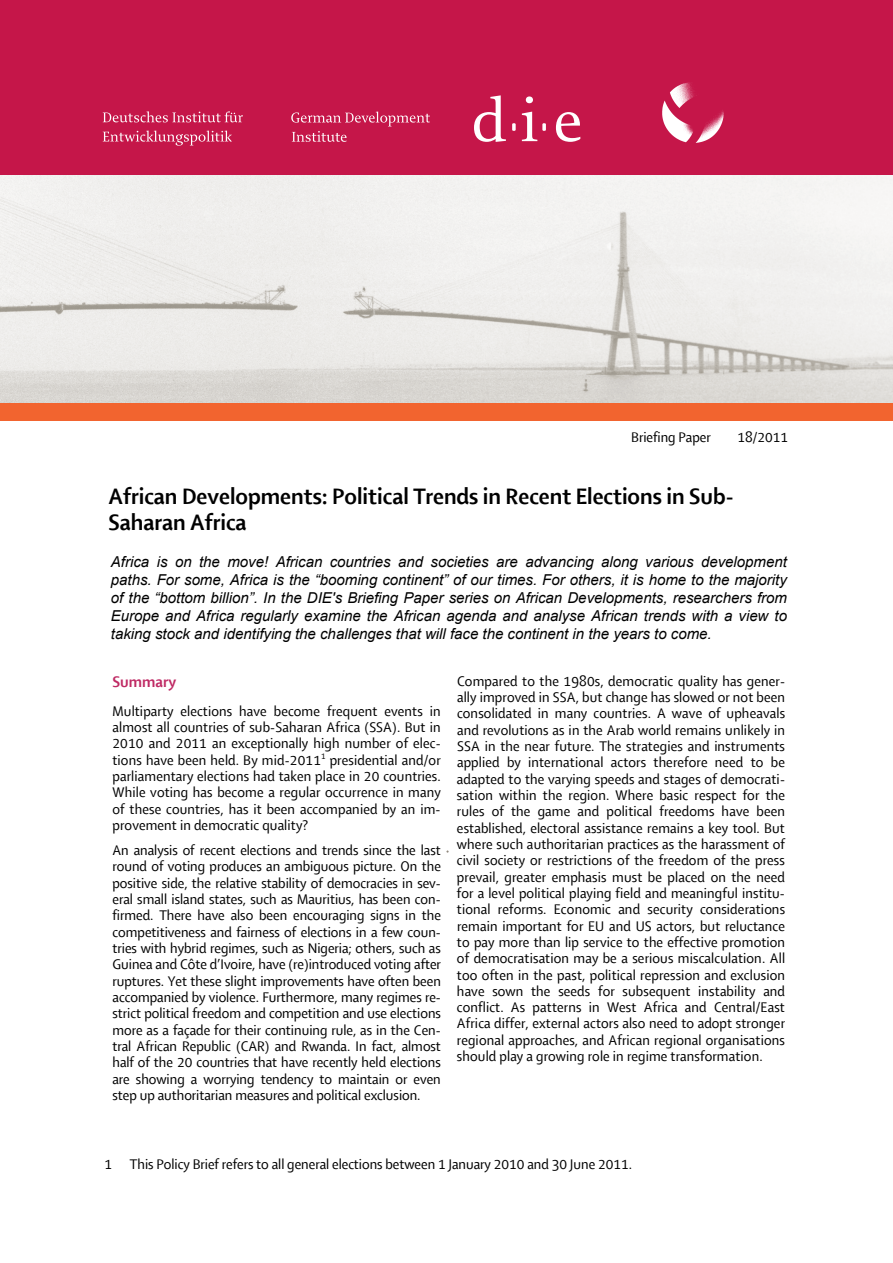
<style>
.page{position:relative;width:893px;height:1263px;background:#fff}
.page>*{position:absolute;margin:0;border:0;box-sizing:border-box;transform-origin:0 0}
.t1{font:700 24px/26px "Shaker R";color:#000}
.t2{font:700 16.5px "Shaker R";color:#bf2a64}
.t3{font:15px/16.4px "Shaker R";color:#000;text-align:justify}
.t4{font:italic 15px/18px "Arial";color:#000;text-align:justify}
</style>
<div class="page">
<img style="left:0;top:174px;width:893px;height:230px">
<div style="left:0;top:0;width:893px;height:174px;background:#c51649"></div>
<svg style="left:512px;top:123px;width:4px;height:8px"></svg>
<svg style="left:474px;top:95px;width:32px;height:47px"></svg>
<svg style="left:522px;top:96px;width:24px;height:45px"></svg>
<svg style="left:556px;top:112px;width:24px;height:30px"></svg>
<svg style="left:103px;top:111px;width:140px;height:11px"></svg>
<svg style="left:103px;top:131px;width:129px;height:15px"></svg>
<svg style="left:291px;top:112px;width:139px;height:30px"></svg>
<img style="left:663px;top:83px;width:60px;height:60px">
<div style="left:0;top:404px;width:893px;height:17px;background:#f2642f"></div>
<p class="t3" style="left:631px;top:429px;width:81px">Briefing Paper</p>
<p class="t3" style="left:737px;top:429px;width:52px">18/2011</p>
<h1 class="t1" style="left:109px;top:484px;width:627px">African Developments: Political Trends in Recent Elections in Sub-<br>Saharan Africa</h1>
<p class="t4" style="left:111px;top:553px;width:678px">Africa is on the move! African countries and societies are advancing along various development paths. For some, Africa is the “booming continent” of our times. For others, it is home to the majority of the “bottom billion”. In the DIE's Briefing Paper series on African Developments, researchers from Europe and Africa regularly examine the African agenda and analyse African trends with a view to taking stock and identifying the challenges that will face the continent in the years to come.</p>
<p class="t2" style="left:112px;top:673px;width:65px">Summary</p>
<p class="t3" style="left:112px;top:703px;width:330px">Multiparty elections have become frequent events in almost all countries of sub-Saharan Africa (SSA). But in 2010 and 2011 an exceptionally high number of elec&shy;tions have been held. By mid-2011<sup>1</sup> presidential and/or parliamentary elections had taken place in 20 countries.<br>While voting has become a regular occurrence in many of these countries, has it been accompanied by an im&shy;provement in democratic quality?</p>
<p class="t3" style="left:112px;top:842px;width:330px">An analysis of recent elections and trends since the last round of voting produces an ambiguous picture. On the positive side, the relative stability of democracies in sev&shy;eral small island states, such as Mauritius, has been con&shy;firmed. There have also been encouraging signs in the competitiveness and fairness of elections in a few coun&shy;tries with hybrid regimes, such as Nigeria; others, such as Guinea and Côte d’Ivoire, have (re)introduced voting after ruptures. Yet these slight improvements have often been accompanied by violence. Furthermore, many regimes re&shy;strict political freedom and competition and use elections more as a façade for their continuing rule, as in the Cen&shy;tral African Republic (CAR) and Rwanda. In fact, almost half of the 20 countries that have recently held elections are showing a worrying tendency to maintain or even step up authoritarian measures and political exclusion.</p>
<p class="t3" style="left:457px;top:673px;width:330px">Compared to the 1980s, democratic quality has gener&shy;ally improved in SSA, but change has slowed or not been consolidated in many countries. A wave of upheavals and revolutions as in the Arab world remains unlikely in SSA in the near future. The strategies and instruments applied by international actors therefore need to be adapted to the varying speeds and stages of democrati&shy;sation within the region. Where basic respect for the rules of the game and political freedoms have been established, electoral assistance remains a key tool. But where such authoritarian practices as the harassment of civil society or restrictions of the freedom of the press prevail, greater emphasis must be placed on the need for a level political playing field and meaningful institu&shy;tional reforms. Economic and security considerations remain important for EU and US actors, but reluctance to pay more than lip service to the effective promotion of democratisation may be a serious miscalculation. All too often in the past, political repression and exclusion have sown the seeds for subsequent instability and conflict. As patterns in West Africa and Central/East Africa differ, external actors also need to adopt stronger regional approaches, and African regional organisations should play a growing role in regime transformation.</p>
<p class="t3" style="left:104px;top:1156px;width:529px">1 This Policy Brief refers to all general elections between 1 January 2010 and 30 June 2011.</p>
</div>
